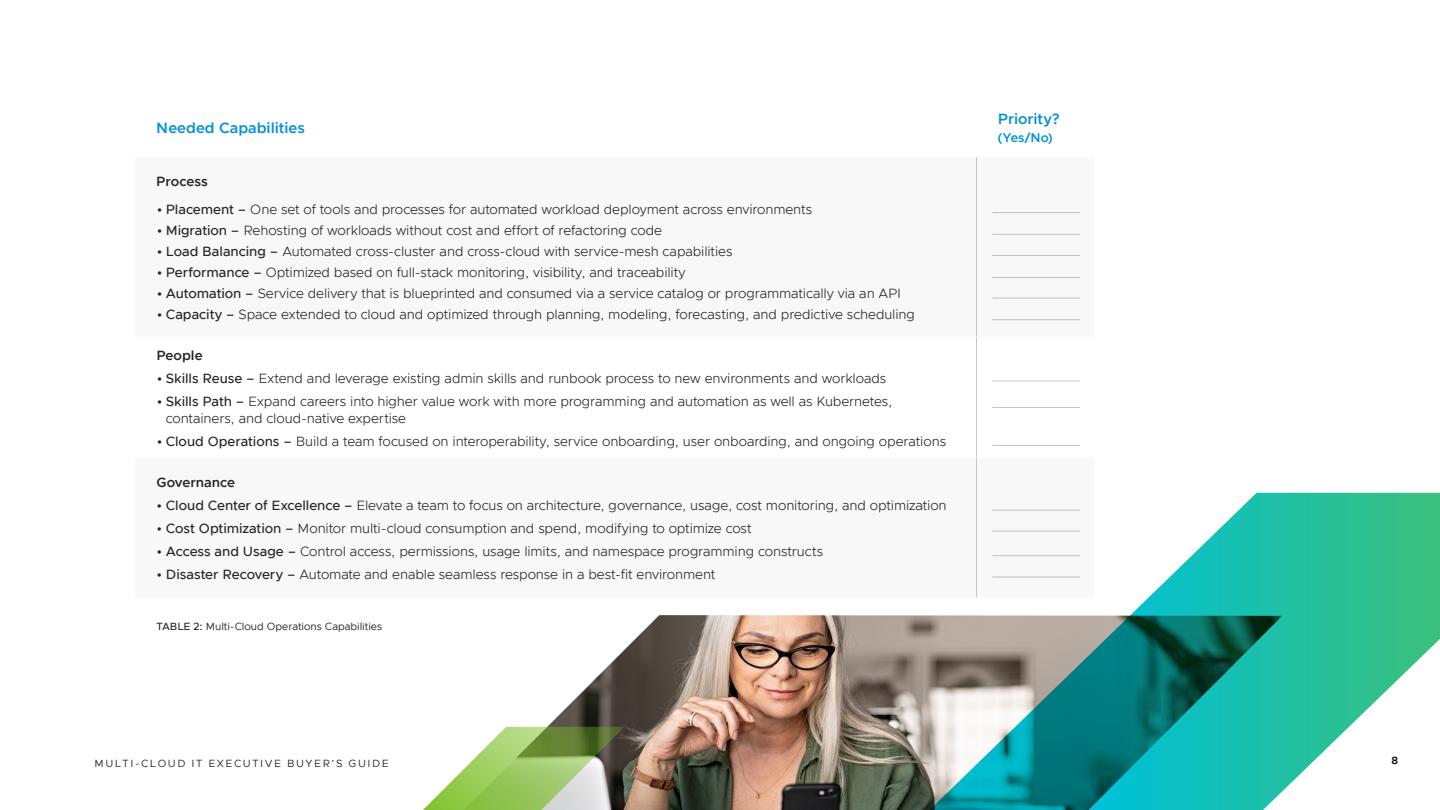
<style>
.page{position:relative;width:1440px;height:810px;background:#fff}
.page>*{position:absolute;margin:0;border:0;box-sizing:border-box;transform-origin:0 0}
.t1{font:600 15px "Metropolis";color:#0091da}
.t2{font:300 13.5px/16.5px "Metropolis";letter-spacing:-.01em;color:#262626}
.t3{font:600 13.5px "Metropolis";color:#262626}
.t4{font:600 12.75px "Metropolis";color:#0091da}
.t5{font:10.5px "Metropolis";letter-spacing:.005em;color:#262626}
.t6{font:10.5px "Metropolis";letter-spacing:.15em;color:#262626}
.t7{font:600 10.5px "Metropolis";color:#000}
.s1{font-weight:500}
</style>
<div class="page">
<hr style="left:976px;top:157px;width:1px;height:180px;background:#c6c6c7">
<hr style="left:976px;top:338px;width:1px;height:119px;background:#c6c6c7">
<hr style="left:976px;top:458px;width:1px;height:140px;background:#c6c6c7">
<hr style="left:992px;top:255px;width:88px;height:1px;background:#c6c6c7">
<hr style="left:992px;top:212px;width:88px;height:1px;background:#c6c6c7">
<hr style="left:992px;top:234px;width:88px;height:1px;background:#c6c6c7">
<hr style="left:992px;top:277px;width:88px;height:1px;background:#c6c6c7">
<hr style="left:992px;top:298px;width:88px;height:1px;background:#c6c6c7">
<hr style="left:992px;top:319px;width:88px;height:1px;background:#c6c6c7">
<hr style="left:992px;top:381px;width:88px;height:1px;background:#c6c6c7">
<hr style="left:992px;top:407px;width:88px;height:1px;background:#c6c6c7">
<hr style="left:992px;top:445px;width:88px;height:1px;background:#c6c6c7">
<svg style="left:976px;top:493px;width:464px;height:299px"></svg>
<img style="left:506px;top:615px;width:776px;height:195px">
<svg style="left:423px;top:727px;width:201px;height:83px"></svg>
<p class="t1" style="left:156px;top:118px;width:150px">Needed Capabilities</p>
<p class="t3" style="left:156px;top:173px;width:53px">Process</p>
<p class="t2" style="left:157px;top:201px;width:657px"><span class="s1">• Placement –</span> One set of tools and processes for automated workload deployment across environments</p>
<p class="t2" style="left:157px;top:222px;width:507px"><span class="s1">• Migration –</span> Rehosting of workloads without cost and effort of refactoring code</p>
<p class="t2" style="left:157px;top:243px;width:577px"><span class="s1">• Load Balancing –</span> Automated cross-cluster and cross-cloud with service-mesh capabilities</p>
<p class="t2" style="left:157px;top:264px;width:530px"><span class="s1">• Performance –</span> Optimized based on full-stack monitoring, visibility, and traceability</p>
<p class="t2" style="left:157px;top:285px;width:746px"><span class="s1">• Automation –</span> Service delivery that is blueprinted and consumed via a service catalog or programmatically via an API</p>
<p class="t2" style="left:157px;top:306px;width:760px"><span class="s1">• Capacity –</span> Space extended to cloud and optimized through planning, modeling, forecasting, and predictive scheduling</p>
<p class="t3" style="left:156px;top:347px;width:48px">People</p>
<p class="t2" style="left:157px;top:370px;width:731px"><span class="s1">• Skills Reuse –</span> Extend and leverage existing admin skills and runbook process to new environments and workloads</p>
<p class="t2" style="left:166px;top:393px;width:728px;text-indent:-9px"><span class="s1">• Skills Path –</span> Expand careers into higher value work with more programming and automation as well as Kubernetes, containers, and cloud-native expertise</p>
<p class="t2" style="left:157px;top:433px;width:791px"><span class="s1">• Cloud Operations –</span> Build a team focused on interoperability, service onboarding, user onboarding, and ongoing operations</p>
<p class="t3" style="left:156px;top:474px;width:80px">Governance</p>
<p class="t2" style="left:156px;top:497px;width:792px"><span class="s1">• Cloud Center of Excellence –</span> Elevate a team to focus on architecture, governance, usage, cost monitoring, and optimization</p>
<p class="t2" style="left:156px;top:520px;width:597px"><span class="s1">• Cost Optimization –</span> Monitor multi-cloud consumption and spend, modifying to optimize cost</p>
<p class="t2" style="left:156px;top:543px;width:668px"><span class="s1">• Access and Usage –</span> Control access, permissions, usage limits, and namespace programming constructs</p>
<p class="t2" style="left:156px;top:566px;width:561px"><span class="s1">• Disaster Recovery –</span> Automate and enable seamless response in a best-fit environment</p>
<p class="t5" style="left:157px;top:620px;width:227px"><span class="s1">TABLE 2:</span> Multi-Cloud Operations Capabilities</p>
<p class="t1" style="left:998px;top:109px;width:64px">Priority?</p>
<p class="t4" style="left:998px;top:130px;width:56px">(Yes/No)</p>
<p class="t6" style="left:94px;top:757px;width:296px">MULTI-CLOUD IT EXECUTIVE BUYER’S GUIDE</p>
<p class="t7" style="left:1392px;top:754px;width:8px">8</p>
</div>
